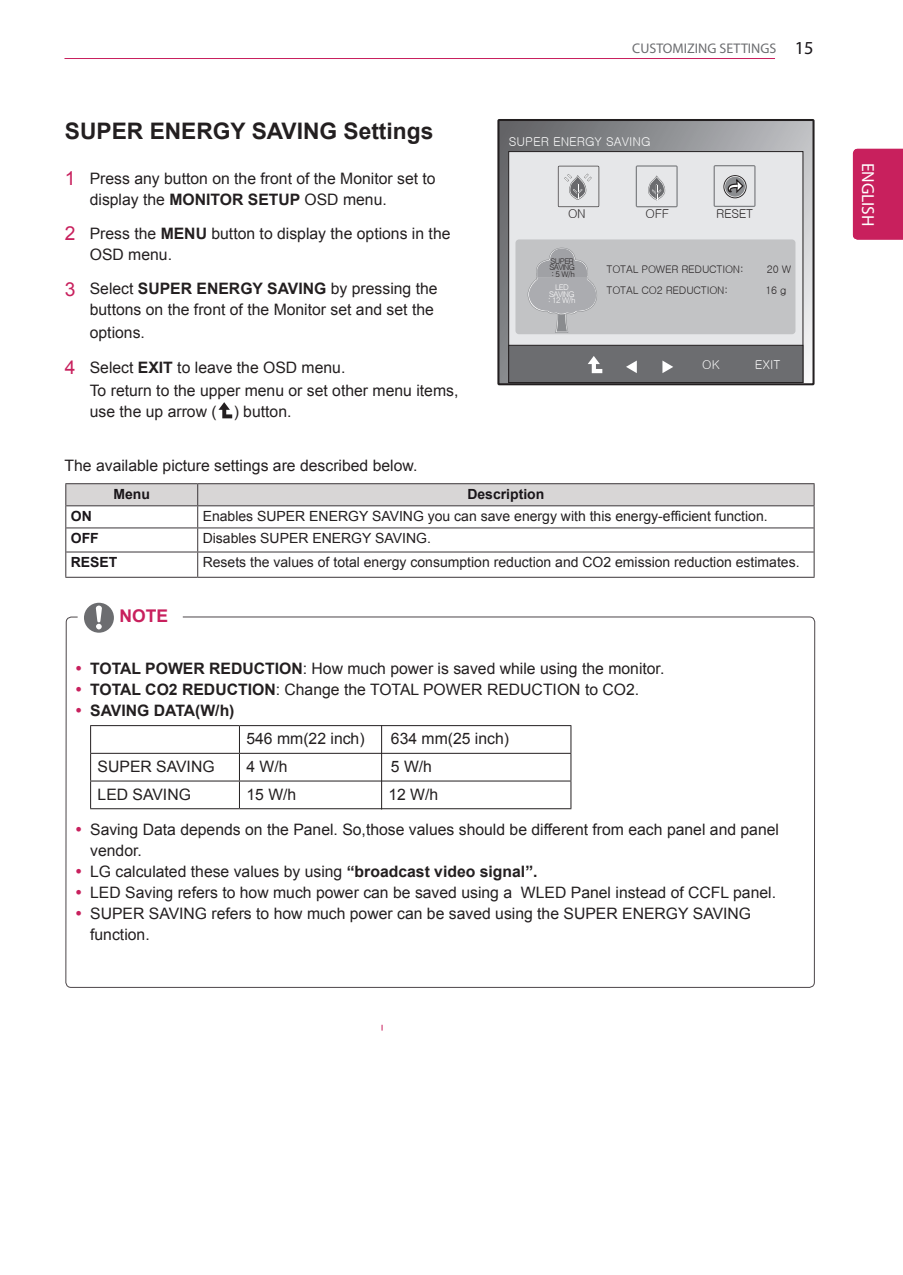
<style>
.page{position:relative;width:903px;height:1275px;background:#fff}
.page>*{position:absolute;margin:0;border:0;box-sizing:border-box;transform-origin:0 0}
.Title-2{font:700 22.75px "Arial";color:#231f20}
.t1{font:21px "Myriad Pro";color:#fff}
.t2{font:18.38px "Myriad Pro";color:#1a161a}
.t3{font:17.5px "Myriad Pro";color:#fff}
.Title-warning{font:700 17.5px "Arial";color:#c8205d}
.Body-Bullet{font:15.75px/21px "Arial";color:#231f20}
._1-Body{font:15.75px/21px "Arial";color:#231f20}
.Body{font:15.75px "Arial";color:#231f20}
._1-Body-2{font:15.75px/21px "Arial";color:#231f20}
.Body-Bullet-2{font:700 15.75px "Arial";color:#231f20}
.Body-2{font:14px "Arial";color:#231f20}
.t4{font:14px "Myriad Pro";color:#6c6d70}
.Body-Bold-Center{font:700 14px "Arial";color:#1a161a}
.Body-3{font:700 14px "Arial";color:#1a161a}
.t5{font:12.25px "Gulim";color:#fff}
.t6{font:12.25px "Gulim";letter-spacing:-.025em;color:#231f20}
.t7{font:10.5px "Gulim";letter-spacing:-.02em;color:#231f20}
.t8{font:7.88px "Gulim";letter-spacing:-.08em;color:#231f20}
.t9{font:7.88px "Gulim";letter-spacing:-.08em;color:#fff}
.s1{font-size:19.25px;color:#c8205d}
.s2{font-weight:700}
</style>
<div class="page">
<hr style="left:64px;top:58px;width:711px;height:1px;background:#c8205d">
<div style="left:853px;top:149px;width:50px;height:91px;background:#c8205d"></div>
<svg style="left:218px;top:402px;width:14px;height:16px"></svg>
<hr style="left:65px;top:483px;width:133px;height:1px;background:#3b3639">
<hr style="left:198px;top:483px;width:616px;height:1px;background:#3b3639">
<svg style="left:65px;top:484px;width:750px;height:93px"></svg>
<hr style="left:65px;top:577px;width:133px;height:1px;background:#3b3639">
<hr style="left:198px;top:577px;width:616px;height:1px;background:#3b3639">
<hr style="left:66px;top:505px;width:131px;height:1px;background:#3b3639">
<hr style="left:66px;top:527px;width:132px;height:1px;background:#3b3639">
<hr style="left:198px;top:527px;width:616px;height:1px;background:#3b3639">
<hr style="left:66px;top:552px;width:132px;height:1px;background:#3b3639">
<hr style="left:198px;top:552px;width:616px;height:1px;background:#3b3639">
<svg style="left:500px;top:122px;width:311px;height:260px;background:#949698"></svg>
<div style="left:497px;top:119px;width:317px;height:266px;border:2px solid #231f20"></div>
<div style="left:508px;top:151px;width:295px;height:232px;background:#e6e7e9;border:1px solid #231f20"></div>
<div style="left:508px;top:345px;width:295px;height:38px;background:#6c6d70;border:1px solid #231f20"></div>
<svg style="left:713px;top:165px;width:42px;height:42px"></svg>
<svg style="left:636px;top:165px;width:42px;height:42px"></svg>
<svg style="left:558px;top:166px;width:41px;height:41px"></svg>
<div style="left:515px;top:239px;width:280px;height:95px;background:#c2c3c5;border-radius:4px"></div>
<svg style="left:528px;top:248px;width:69px;height:85px"></svg>
<svg style="left:588px;top:356px;width:14px;height:17px"></svg>
<svg style="left:626px;top:361px;width:11px;height:12px"></svg>
<svg style="left:662px;top:361px;width:11px;height:12px"></svg>
<hr style="left:90px;top:725px;width:149px;height:1px;background:#231f20">
<hr style="left:239px;top:725px;width:332px;height:1px;background:#231f20">
<hr style="left:90px;top:753px;width:149px;height:1px;background:#231f20">
<hr style="left:239px;top:753px;width:332px;height:1px;background:#231f20">
<hr style="left:90px;top:781px;width:149px;height:1px;background:#231f20">
<svg style="left:90px;top:726px;width:1px;height:82px"></svg>
<hr style="left:239px;top:781px;width:332px;height:1px;background:#231f20">
<svg style="left:239px;top:726px;width:1px;height:82px"></svg>
<svg style="left:570px;top:726px;width:1px;height:82px"></svg>
<hr style="left:90px;top:808px;width:149px;height:1px;background:#231f20">
<hr style="left:239px;top:808px;width:332px;height:1px;background:#231f20">
<svg style="left:84px;top:603px;width:30px;height:30px"></svg>
<hr style="left:381px;top:725px;width:1px;height:84px;background:#231f20">
<p class="t4" style="left:632px;top:40px;width:146px">CUSTOMIZING SETTINGS</p>
<p class="t2" style="left:795px;top:36px;width:20px">15</p>
<p class="Title-2" style="left:65px;top:116px;width:370px">SUPER ENERGY SAVING Settings</p>
<p class="_1-Body" style="left:90px;top:168px;width:347px;text-indent:-25px"><span class="s1">1</span> Press any button on the front of the Monitor set to display the <span class="s2">MONITOR SETUP</span> OSD menu.</p>
<p class="_1-Body" style="left:90px;top:223px;width:362px;text-indent:-25px"><span class="s1">2</span> Press the <span class="s2">MENU</span> button to display the options in the<br>OSD menu.</p>
<p class="_1-Body" style="left:65px;top:279px;width:374px;text-align:right"><span class="s1">3</span> Select <span class="s2">SUPER ENERGY SAVING</span> by pressing the buttons on the front of the Monitor set and set the</p>
<p class="_1-Body" style="left:90px;top:322px;width:57px">options.</p>
<p class="_1-Body" style="left:65px;top:357px;width:282px"><span class="s1">4</span> Select <span class="s2">EXIT</span> to leave the OSD menu.</p>
<p class="_1-Body-2" style="left:90px;top:380px;width:370px">To return to the upper menu or set other menu items, use the up arrow ( ) button.</p>
<p class="Body" style="left:65px;top:455px;width:354px">The available picture settings are described below.</p>
<p class="Body-Bold-Center" style="left:113px;top:485px;width:38px">Menu</p>
<p class="Body-Bold-Center" style="left:467px;top:485px;width:79px">Description</p>
<p class="Body-Bold-Center" style="left:71px;top:507px;width:22px">ON</p>
<p class="Body-2" style="left:203px;top:507px;width:566px">Enables SUPER ENERGY SAVING you can save energy with this energy-efficient function.</p>
<p class="Body-3" style="left:71px;top:529px;width:29px">OFF</p>
<p class="Body-2" style="left:203px;top:529px;width:230px">Disables SUPER ENERGY SAVING.</p>
<p class="Body-3" style="left:71px;top:553px;width:48px">RESET</p>
<p class="Body-2" style="left:203px;top:553px;width:598px">Resets the values of total energy consumption reduction and CO2 emission reduction estimates.</p>
<p class="t5" style="left:509px;top:136px;width:143px">SUPER ENERGY SAVING</p>
<p class="t6" style="left:568px;top:208px;width:19px">ON</p>
<p class="t6" style="left:645px;top:208px;width:25px">OFF</p>
<p class="t6" style="left:716px;top:208px;width:39px">RESET</p>
<p class="t8" style="left:551px;top:257px;width:25px">SUPER</p>
<p class="t8" style="left:550px;top:264px;width:27px">SAVING</p>
<p class="t8" style="left:551px;top:270px;width:25px">: 5 W/h</p>
<p class="t9" style="left:555px;top:284px;width:15px">LED</p>
<p class="t9" style="left:549px;top:290px;width:27px">SAVING</p>
<p class="t9" style="left:548px;top:296px;width:29px">: 12 W/h</p>
<p class="t7" style="left:606px;top:264px;width:139px">TOTAL POWER REDUCTION:</p>
<p class="t7" style="left:767px;top:264px;width:26px">20 W</p>
<p class="t7" style="left:606px;top:285px;width:123px">TOTAL CO2 REDUCTION:</p>
<p class="t7" style="left:765px;top:285px;width:23px">16 g</p>
<p class="t5" style="left:702px;top:358px;width:19px">OK</p>
<p class="t5" style="left:755px;top:358px;width:27px">EXIT</p>
<p class="Title-warning" style="left:119px;top:604px;width:50px">NOTE</p>
<p class="Body-Bullet" style="left:90px;top:658px;width:576px"><span class="s2">TOTAL POWER REDUCTION</span>: How much power is saved while using the monitor.</p>
<p class="Body-Bullet" style="left:90px;top:679px;width:551px"><span class="s2">TOTAL CO2 REDUCTION</span>: Change the TOTAL POWER REDUCTION to CO2.</p>
<p class="Body-Bullet-2" style="left:90px;top:700px;width:146px">SAVING DATA(W/h)</p>
<p class="Body" style="left:246px;top:728px;width:120px">546 mm(22 inch)</p>
<p class="Body" style="left:391px;top:728px;width:120px">634 mm(25 inch)</p>
<p class="Body" style="left:98px;top:756px;width:118px">SUPER SAVING</p>
<p class="Body" style="left:246px;top:756px;width:43px">4 W/h</p>
<p class="Body" style="left:391px;top:756px;width:43px">5 W/h</p>
<p class="Body" style="left:98px;top:784px;width:95px">LED SAVING</p>
<p class="Body" style="left:246px;top:784px;width:51px">15 W/h</p>
<p class="Body" style="left:388px;top:784px;width:51px">12 W/h</p>
<p class="Body-Bullet" style="left:90px;top:819px;width:690px">Saving Data depends on the Panel. So,those values should be different from each panel and panel vendor.</p>
<p class="Body-Bullet" style="left:90px;top:861px;width:449px">LG calculated these values by using <span class="s2">“broadcast video signal”.</span></p>
<p class="Body-Bullet" style="left:90px;top:882px;width:687px">LED Saving refers to how much power can be saved using a WLED Panel instead of CCFL panel.</p>
<p class="Body-Bullet" style="left:90px;top:903px;width:662px">SUPER SAVING refers to how much power can be saved using the SUPER ENERGY SAVING function.</p>
<p class="t3" style="left:879px;top:163px;width:65px;rotate:90deg">ENGLISH</p>
<h2 class="t1" style="left:883px;top:176px;width:39px;rotate:90deg">ENG</h2>
</div>
